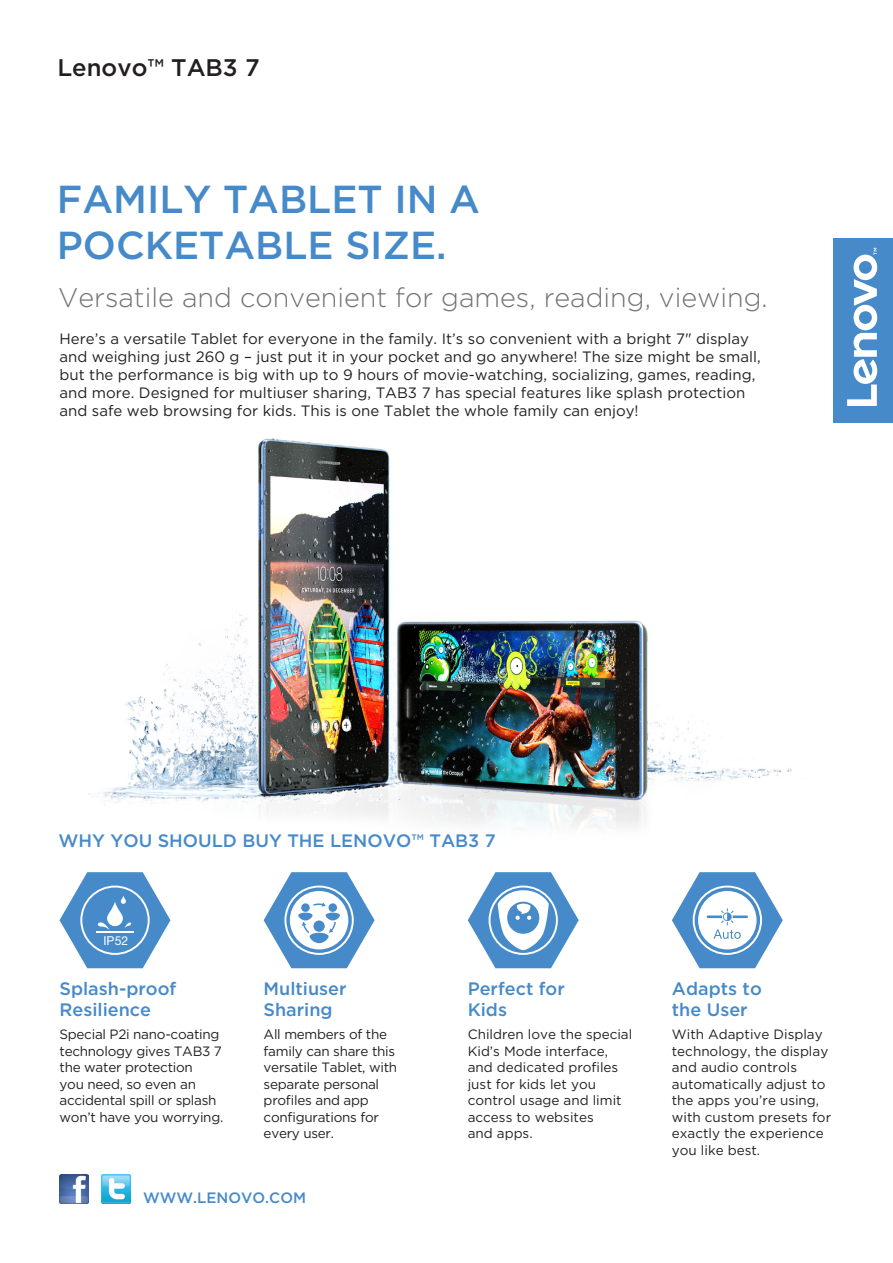
<style>
.page{position:relative;width:893px;height:1263px;background:#fff}
.page>*{position:absolute;margin:0;border:0;box-sizing:border-box;transform-origin:0 0}
.t1{font:500 39px/46.8px "Gotham";color:#468ac9}
.t2{font:300 27px "Gotham";color:#717271}
.t3{font:500 24px "Gotham";color:#231f20}
.t4{font:500 18px/21px "Gotham";color:#468ac9}
.t5{font:15px/18px "Gotham";color:#231f20}
.t6{font:500 15px "Gotham";color:#468ac9}
.t7{font:13.5px/16.5px "Gotham";color:#231f20}
.t8{font:13.5px/16.5px "Gotham";letter-spacing:-.02em;color:#231f20}
.t9{font:12.3px "Helvetica Neue LT Std";color:#fff}
</style>
<div class="page">
<img style="left:88px;top:438px;width:704px;height:390px">
<div style="left:833px;top:238px;width:60px;height:185px;background:#468ac9"></div>
<svg style="left:847px;top:248px;width:30px;height:158px"></svg>
<img style="left:102px;top:1175px;width:28px;height:28px">
<img style="left:59px;top:1175px;width:29px;height:28px">
<svg style="left:60px;top:872px;width:110px;height:96px"></svg>
<hr style="left:96px;top:931px;width:38px;height:1px;background:#fff">
<svg style="left:107px;top:902px;width:16px;height:24px"></svg>
<svg style="left:121px;top:896px;width:5px;height:8px"></svg>
<svg style="left:468px;top:872px;width:111px;height:96px"></svg>
<svg style="left:672px;top:872px;width:111px;height:96px"></svg>
<svg style="left:264px;top:872px;width:111px;height:96px"></svg>
<p class="t3" style="left:57px;top:52px;width:204px">Lenovo™ TAB3 7</p>
<p class="t1" style="left:57px;top:175px;width:425px">FAMILY TABLET IN A<br>POCKETABLE SIZE.</p>
<p class="t2" style="left:58px;top:280px;width:711px">Versatile and convenient for games, reading, viewing.</p>
<p class="t5" style="left:60px;top:330px;width:703px">Here’s a versatile Tablet for everyone in the family. It’s so convenient with a bright 7" display and weighing just 260 g – just put it in your pocket and go anywhere! The size might be small, but the performance is big with up to 9 hours of movie-watching, socializing, games, reading, and more. Designed for multiuser sharing, TAB3 7 has special features like splash protection and safe web browsing for kids. This is one Tablet the whole family can enjoy!</p>
<p class="t4" style="left:58px;top:830px;width:439px">WHY YOU SHOULD BUY THE LENOVO™ TAB3 7</p>
<p class="t9" style="left:103px;top:933px;width:27px">IP52</p>
<p class="t4" style="left:60px;top:978px;width:118px">Splash-proof<br>Resilience</p>
<p class="t8" style="left:60px;top:1026px;width:165px">Special P2i nano-coating technology gives TAB3 7 the water protection<br>you need, so even an accidental spill or splash won’t have you worrying.</p>
<p class="t4" style="left:264px;top:978px;width:84px">Multiuser<br>Sharing</p>
<p class="t8" style="left:264px;top:1026px;width:135px">All members of the family can share this versatile Tablet, with separate personal profiles and app configurations for every user.</p>
<p class="t6" style="left:143px;top:1188px;width:165px">WWW.LENOVO.COM</p>
<p class="t4" style="left:468px;top:978px;width:99px">Perfect for<br>Kids</p>
<p class="t7" style="left:468px;top:1026px;width:166px">Children love the special<br>Kid’s Mode interface, and dedicated profiles just for kids let you control usage and limit access to websites<br>and apps.</p>
<p class="t4" style="left:672px;top:978px;width:91px">Adapts to the User</p>
<p class="t7" style="left:672px;top:1026px;width:161px">With Adaptive Display technology, the display and audio controls automatically adjust to the apps you’re using, with custom presets for exactly the experience you like best.</p>
</div>
